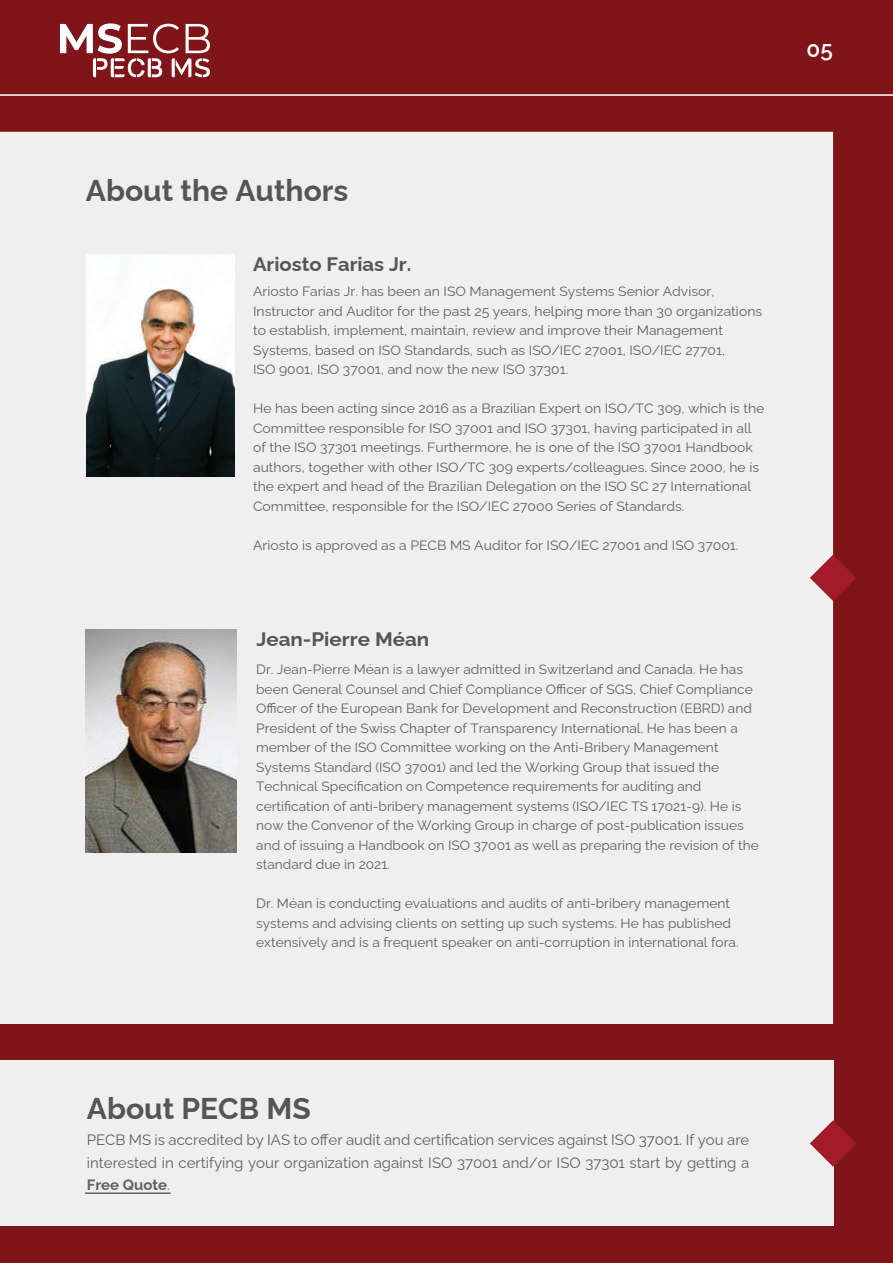
<style>
.page{position:relative;width:893px;height:1263px;background:#801519}
.page>*{position:absolute;margin:0;border:0;box-sizing:border-box;transform-origin:0 0}
.t1{font:700 30px "Raleway";color:#555456}
.t2{font:600 22.5px "Raleway";color:#fff}
.t3{font:700 19.5px "Raleway";color:#555456}
.t4{font:700 19.5px "Raleway";color:#555456;scale:1.05 1}
.t5{font:15px/22.5px "Raleway";color:#606160;text-align:justify}
.t6{font:13.5px/19.5px "Raleway";color:#606160}
.s1{font-weight:700}
</style>
<div class="page">
<svg style="left:0;top:77px;width:893px;height:19px"></svg>
<div style="left:0;top:132px;width:833px;height:892px;background:#efeff0"></div>
<img style="left:86px;top:255px;width:148px;height:221px">
<img style="left:85px;top:630px;width:152px;height:222px">
<div style="left:0;top:1061px;width:833px;height:165px;background:#efeff0"></div>
<hr style="left:85px;top:1192px;width:86px;height:2px;background:#606160">
<svg style="left:810px;top:1120px;width:46px;height:47px"></svg>
<svg style="left:810px;top:555px;width:46px;height:46px"></svg>
<svg style="left:60px;top:23px;width:150px;height:54px"></svg>
<h2 class="t2" style="left:806px;top:31px;width:28px">05</h2>
<h1 class="t1" style="left:86px;top:166px;width:264px">About the Authors</h1>
<h3 class="t3" style="left:253px;top:249px;width:160px">Ariosto Farias Jr.</h3>
<p class="t6" style="left:253px;top:280px;width:511px">Ariosto Farias Jr. has been an ISO Management Systems Senior Advisor, Instructor and Auditor for the past 25 years, helping more than 30 organizations to establish, implement, maintain, review and improve their Management Systems, based on ISO Standards, such as ISO/IEC 27001, ISO/IEC 27701,<br>ISO 9001, ISO 37001, and now the new ISO 37301.</p>
<p class="t6" style="left:253px;top:397px;width:513px">He has been acting since 2016 as a Brazilian Expert on ISO/TC 309, which is the Committee responsible for ISO 37001 and ISO 37301, having participated in all of the ISO 37301 meetings. Furthermore, he is one of the ISO 37001 Handbook authors, together with other ISO/TC 309 experts/colleagues. Since 2000, he is the expert and head of the Brazilian Delegation on the ISO SC 27 International Committee, responsible for the ISO/IEC 27000 Series of Standards.</p>
<p class="t6" style="left:253px;top:534px;width:487px">Ariosto is approved as a PECB MS Auditor for ISO/IEC 27001 and ISO 37001.</p>
<h3 class="t4" style="left:256px;top:624px;width:166px">Jean-Pierre Méan</h3>
<p class="t6" style="left:256px;top:658px;width:504px">Dr. Jean-Pierre Méan is a lawyer admitted in Switzerland and Canada. He has been General Counsel and Chief Compliance Officer of SGS, Chief Compliance Officer of the European Bank for Development and Reconstruction (EBRD) and President of the Swiss Chapter of Transparency International. He has been a member of the ISO Committee working on the Anti-Bribery Management Systems Standard (ISO 37001) and led the Working Group that issued the Technical Specification on Competence requirements for auditing and certification of anti-bribery management systems (ISO/IEC TS 17021-9). He is now the Convenor of the Working Group in charge of post-publication issues and of issuing a Handbook on ISO 37001 as well as preparing the revision of the standard due in 2021.</p>
<p class="t6" style="left:256px;top:892px;width:484px">Dr. Méan is conducting evaluations and audits of anti-bribery management systems and advising clients on setting up such systems. He has published extensively and is a frequent speaker on anti-corruption in international fora.</p>
<h1 class="t1" style="left:87px;top:1085px;width:225px">About PECB MS</h1>
<p class="t5" style="left:87px;top:1127px;width:664px">PECB MS is accredited by IAS to offer audit and certification services against ISO 37001. If you are interested in certifying your organization against ISO 37001 and/or ISO 37301 start by getting a <span class="s1">Free Quote</span>.</p>
</div>
